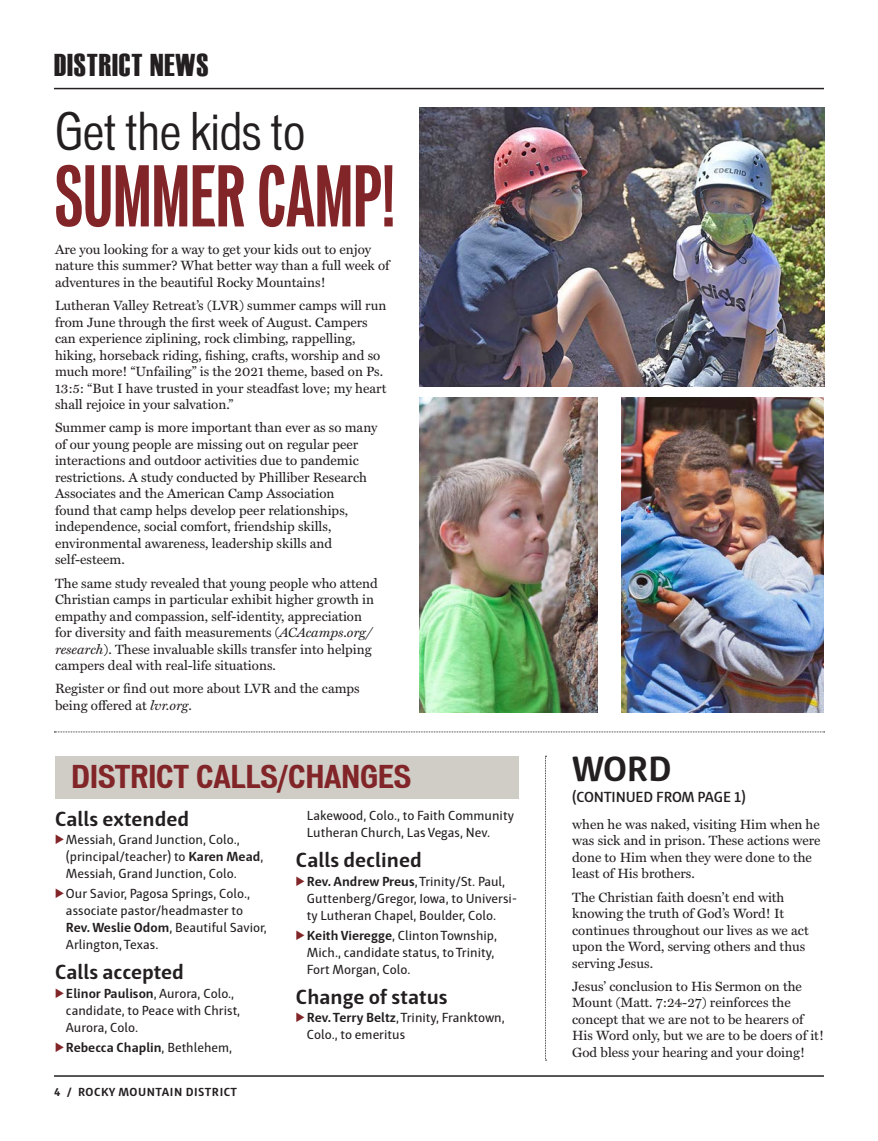
<style>
.page{position:relative;width:878px;height:1141px;background:#fff}
.page>*{position:absolute;margin:0;border:0;box-sizing:border-box;transform-origin:0 0}
.Submissions_Body_Tex{font:79.5px "Vonnes Bold Comp";color:#822528}
.Submissions_Body_Tex-2{font:condensed 49.5px "Vonnes";color:#231f20}
.Headline{font:700 36px "Haptic";color:#231f20}
.Interior_Header_Bar{font:31.5px "Haettenschweiler";letter-spacing:.03em;color:#231f20}
.Sidebar_Headline{font:700 condensed 30px "Vonnes";color:#822528}
.Submissions_Body_Tex-3{font:700 21px "Haptic";color:#231f20}
.Headline-2{font:600 15px "Haptic";letter-spacing:-.01em;color:#231f20}
.Body_Text{font:13.5px/16.5px "Miller Text";color:#231f20}
.Submissions_Body_Tex-4{font:13.5px/17px "Haptic";color:#231f20}
.Submissions_Body_Tex-5{font:700 13.5px "Haptic";color:#231f20}
.t1{font:700 12px "Haptic";letter-spacing:.04em;color:#231f20}
.s1{font-style:italic}
.s2{font-family:"Abril Text";font-weight:700;color:#822528}
.s3{font-weight:700}
.s4{font-family:"Abril Text";color:#822528}
.s5{font-weight:400}
</style>
<div class="page">
<hr style="left:54px;top:1075px;width:770px;height:2px;background:#231f20">
<hr style="left:54px;top:88px;width:770px;height:1px;background:#231f20">
<div style="left:55px;top:756px;width:464px;height:42px;background:#d0cdc7"></div>
<img style="left:419px;top:108px;width:405px;height:278px">
<img style="left:621px;top:398px;width:203px;height:314px">
<svg style="left:54px;top:731px;width:770px;height:1px"></svg>
<img style="left:419px;top:397px;width:178px;height:315px">
<svg style="left:545px;top:756px;width:1px;height:305px"></svg>
<p class="Interior_Header_Bar" style="left:54px;top:47px;width:156px">DISTRICT NEWS</p>
<p class="Submissions_Body_Tex-2" style="left:55px;top:101px;width:252px">Get the kids to</p>
<p class="Submissions_Body_Tex" style="left:55px;top:146px;width:341px">SUMMER CAMP!</p>
<p class="Body_Text" style="left:55px;top:241px;width:336px">Are you looking for a way to get your kids out to enjoy nature this summer? What better way than a full week of adventures in the beautiful Rocky Mountains!</p>
<p class="Body_Text" style="left:55px;top:298px;width:333px">Lutheran Valley Retreat’s (LVR) summer camps will run from June through the first week of August. Campers can experience ziplining, rock climbing, rappelling, hiking, horseback riding, fishing, crafts, worship and so much more! “Unfailing” is the 2021 theme, based on Ps.<br>13:5: “But I have trusted in your steadfast love; my heart shall rejoice in your salvation.”</p>
<p class="Body_Text" style="left:55px;top:420px;width:324px">Summer camp is more important than ever as so many of our young people are missing out on regular peer interactions and outdoor activities due to pandemic restrictions. A study conducted by Philliber Research Associates and the American Camp Association<br>found that camp helps develop peer relationships, independence, social comfort, friendship skills, environmental awareness, leadership skills and self-esteem.</p>
<p class="Body_Text" style="left:55px;top:575px;width:324px">The same study revealed that young people who attend Christian camps in particular exhibit higher growth in empathy and compassion, self-identity, appreciation for diversity and faith measurements (<span class="s1">ACAcamps.org/ research</span>). These invaluable skills transfer into helping campers deal with real-life situations.</p>
<p class="Body_Text" style="left:55px;top:681px;width:306px">Register or find out more about LVR and the camps being offered at <span class="s1">lvr.org</span>.</p>
<p class="Sidebar_Headline" style="left:72px;top:758px;width:341px">DISTRICT CALLS/CHANGES</p>
<p class="Submissions_Body_Tex-3" style="left:55px;top:806px;width:136px">Calls extended</p>
<p class="Submissions_Body_Tex-4" style="left:66px;top:831px;width:199px;text-indent:-11px"><span class="s2">V</span> Messiah, Grand Junction, Colo., (principal/teacher) to <span class="s3">Karen Mead</span>,<br>Messiah, Grand Junction, Colo.</p>
<p class="Submissions_Body_Tex-4" style="left:66px;top:885px;width:202px;text-indent:-11px"><span class="s2">V</span> Our Savior, Pagosa Springs, Colo., associate pastor/headmaster to<br><span class="s3">Rev. Weslie Odom</span>, Beautiful Savior,<br>Arlington, Texas.</p>
<p class="Submissions_Body_Tex-3" style="left:55px;top:959px;width:131px">Calls accepted</p>
<p class="Submissions_Body_Tex-4" style="left:66px;top:984px;width:176px;text-indent:-11px"><span class="s2">V</span> <span class="s3">Elinor Paulison</span>, Aurora, Colo., candidate, to Peace with Christ,<br>Aurora, Colo.</p>
<p class="Submissions_Body_Tex-5" style="left:55px;top:1039px;width:179px"><span class="s4">V</span> Rebecca Chaplin<span class="s5">, Bethlehem,</span></p>
<p class="Submissions_Body_Tex-4" style="left:307px;top:807px;width:208px">Lakewood, Colo., to Faith Community<br>Lutheran Church, Las Vegas, Nev.</p>
<p class="Submissions_Body_Tex-3" style="left:296px;top:847px;width:127px">Calls declined</p>
<p class="Submissions_Body_Tex-4" style="left:307px;top:872px;width:211px;text-indent:-11px"><span class="s2">V</span> <span class="s3">Rev. Andrew Preus</span>, Trinity/St. Paul,<br>Guttenberg/Gregor, Iowa, to Universi&shy;ty Lutheran Chapel, Boulder, Colo.</p>
<p class="Submissions_Body_Tex-4" style="left:307px;top:927px;width:191px;text-indent:-11px"><span class="s2">V</span> <span class="s3">Keith Vieregge</span>, Clinton Township,<br>Mich., candidate status, to Trinity,<br>Fort Morgan, Colo.</p>
<p class="Submissions_Body_Tex-3" style="left:296px;top:984px;width:153px">Change of status</p>
<p class="Submissions_Body_Tex-4" style="left:307px;top:1009px;width:199px;text-indent:-11px"><span class="s2">V</span> <span class="s3">Rev. Terry Beltz</span>, Trinity, Franktown,<br>Colo., to emeritus</p>
<p class="t1" style="left:54px;top:1084px;width:184px">4 / ROCKY MOUNTAIN DISTRICT</p>
<p class="Headline" style="left:572px;top:747px;width:101px">WORD</p>
<p class="Headline-2" style="left:572px;top:788px;width:175px">(CONTINUED FROM PAGE 1)</p>
<p class="Body_Text" style="left:572px;top:816px;width:250px">when he was naked, visiting Him when he was sick and in prison. These actions were done to Him when they were done to the least of His brothers.</p>
<p class="Body_Text" style="left:572px;top:889px;width:238px">The Christian faith doesn’t end with knowing the truth of God’s Word! It continues throughout our lives as we act upon the Word, serving others and thus serving Jesus.</p>
<p class="Body_Text" style="left:572px;top:978px;width:253px">Jesus’ conclusion to His Sermon on the Mount (Matt. 7:24-27) reinforces the concept that we are not to be hearers of His Word only, but we are to be doers of it!<br>God bless your hearing and your doing!</p>
</div>
